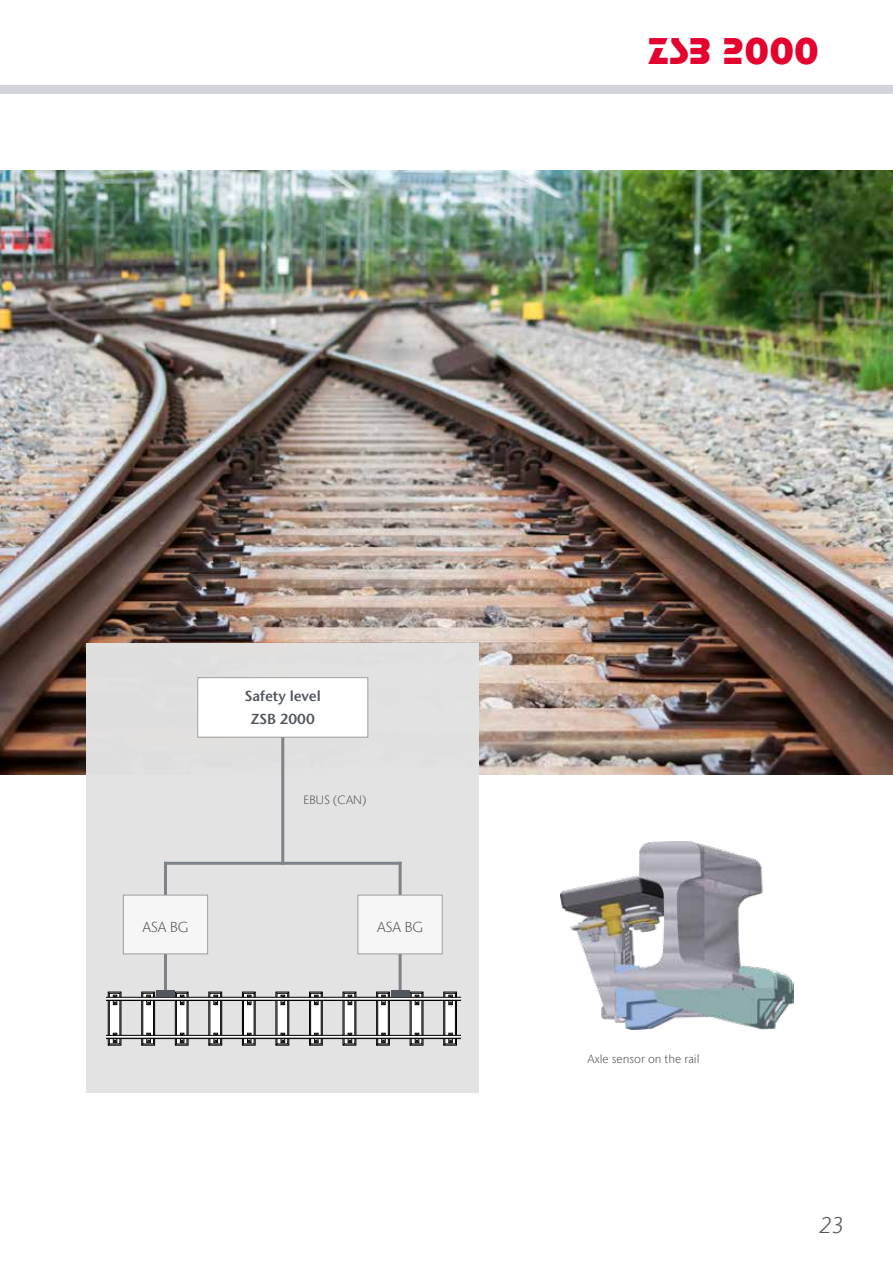
<style>
.page{position:relative;width:893px;height:1263px;background:#fff}
.page>*{position:absolute;margin:0;border:0;box-sizing:border-box;transform-origin:0 0}
.t1{font:36px "Stop";color:#e4032e}
.t2{font:300 22.5px "Stone Sans IIITC Com";color:#52575e}
.t3{font:14.4px/22.5px "ITC Stone Sans Com Semi";color:#52575e;text-align:center}
.t4{font:300 14.4px "Stone Sans IIITC Com";color:#575756}
.t5{font:300 12px "Stone Sans IIITC Com";color:#575756}
</style>
<div class="page">
<img style="left:1px;top:170px;width:892px;height:604px">
<div style="left:86px;top:644px;width:393px;height:449px;background:#e3e3e3"></div>
<hr style="left:281px;top:694px;width:3px;height:171px;background:#7e828a">
<hr style="left:164px;top:862px;width:3px;height:133px;background:#7e828a">
<hr style="left:399px;top:862px;width:3px;height:133px;background:#7e828a">
<hr style="left:164px;top:862px;width:238px;height:3px;background:#7e828a">
<div style="left:198px;top:678px;width:170px;height:59px;background:#fff"></div>
<div style="left:197px;top:677px;width:171px;height:60px;border:1px solid #9d9d9c"></div>
<div style="left:123px;top:895px;width:85px;height:59px;background:#f6f6f6"></div>
<div style="left:123px;top:895px;width:85px;height:59px;border:1px solid #9d9d9c"></div>
<div style="left:358px;top:895px;width:84px;height:59px;background:#f6f6f6"></div>
<div style="left:358px;top:895px;width:85px;height:59px;border:1px solid #9d9d9c"></div>
<svg style="left:106px;top:992px;width:354px;height:53px"></svg>
<div style="left:156px;top:990px;width:19px;height:7px;background:#52575e"></div>
<div style="left:391px;top:990px;width:19px;height:7px;background:#52575e"></div>
<img style="left:560px;top:841px;width:233px;height:188px">
<div style="left:0;top:85px;width:893px;height:9px;background:#d3d4d9"></div>
<h1 class="t1" style="left:648px;top:29px;width:172px">ZSB 2000</h1>
<p class="t3" style="left:245px;top:685px;width:78px">Safety level<br>ZSB 2000</p>
<p class="t5" style="left:303px;top:792px;width:64px">EBUS (CAN)</p>
<p class="t4" style="left:142px;top:918px;width:48px">ASA BG</p>
<p class="t4" style="left:377px;top:918px;width:48px">ASA BG</p>
<p class="t5" style="left:587px;top:1051px;width:114px">Axle sensor on the rail</p>
<h2 class="t2" style="left:819px;top:1211px;width:29px">23</h2>
</div>
